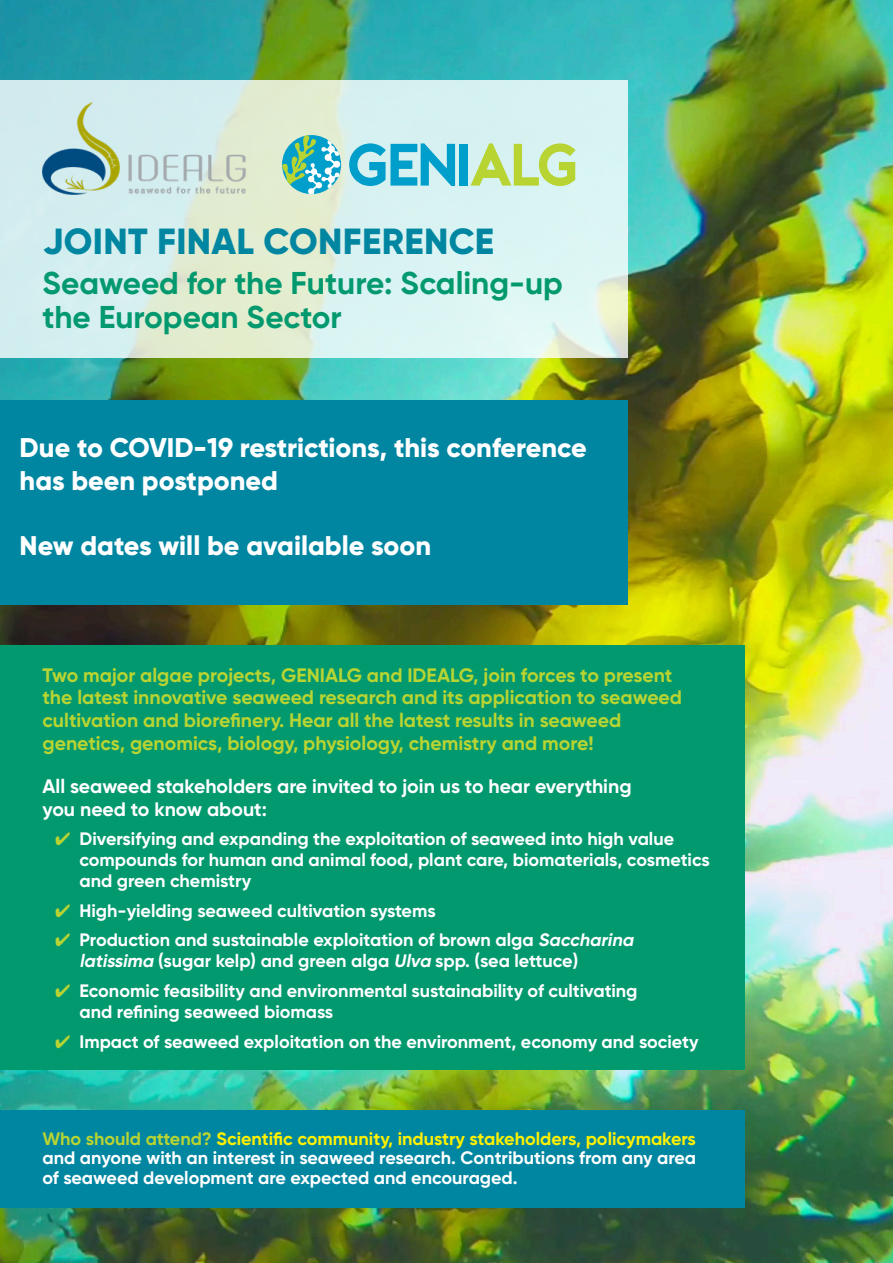
<style>
.page{position:relative;width:893px;height:1263px;background:#fff}
.page>*{position:absolute;margin:0;border:0;box-sizing:border-box;transform-origin:0 0}
.t1{font:800 36.3px "Gilroy";letter-spacing:.01em;color:#0086a1}
.t2{font:700 31.5px/34.5px "Gilroy";color:#03996f}
.t3{font:800 27px/32.4px "Gilroy";color:#fff}
.t4{font:700 19.5px/22.5px "Gilroy";color:#b8d432}
.t5{font:700 19.5px/22.5px "Gilroy";color:#fff}
.t6{font:700 18px/21px "Gilroy";color:#fff}
.s1{color:#b8d432}
.s2{font-style:italic}
.s3{color:#fff101}
</style>
<div class="page">
<img style="left:0;top:0;width:893px;height:1263px">
<svg style="left:0;top:81px;width:628px;height:277px;background:#daf0e8"></svg>
<div style="left:0;top:645px;width:744px;height:425px;background:#03996f"></div>
<div style="left:0;top:400px;width:628px;height:204px;background:#0086a1"></div>
<div style="left:0;top:1110px;width:744px;height:97px;background:#0086a1"></div>
<svg style="left:349px;top:143px;width:106px;height:43px;background:#5fc2db"></svg>
<div style="left:460px;top:144px;width:8px;height:42px;background:#009eca"></div>
<svg style="left:471px;top:143px;width:105px;height:43px;background:#c8e498"></svg>
<svg style="left:281px;top:135px;width:59px;height:59px;background:#72c5bc"></svg>
<img style="left:42px;top:102px;width:204px;height:93px">
<p class="t1" style="left:43px;top:219px;width:453px">JOINT FINAL CONFERENCE</p>
<p class="t2" style="left:43px;top:265px;width:522px">Seaweed for the Future: Scaling-up the European Sector</p>
<p class="t3" style="left:20px;top:431px;width:569px">Due to COVID-19 restrictions, this conference has been postponed</p>
<p class="t3" style="left:20px;top:529px;width:413px">New dates will be available soon</p>
<p class="t4" style="left:43px;top:664px;width:641px">Two major algae projects, GENIALG and IDEALG, join forces to present the latest innovative seaweed research and its application to seaweed cultivation and biorefinery. Hear all the latest results in seaweed genetics, genomics, biology, physiology, chemistry and more!</p>
<p class="t5" style="left:43px;top:775px;width:590px">All seaweed stakeholders are invited to join us to hear everything you need to know about:</p>
<p class="t6" style="left:80px;top:828px;width:632px;text-indent:-24px"><span class="s1">✔</span> Diversifying and expanding the exploitation of seaweed into high value compounds for human and animal food, plant care, biomaterials, cosmetics and green chemistry</p>
<p class="t6" style="left:55px;top:900px;width:382px"><span class="s1">✔</span> High-yielding seaweed cultivation systems</p>
<p class="t6" style="left:80px;top:929px;width:559px;text-indent:-24px"><span class="s1">✔</span> Production and sustainable exploitation of brown alga <span class="s2">Saccharina latissima</span> (sugar kelp) and green alga <span class="s2">Ulva</span> spp. (sea lettuce)</p>
<p class="t6" style="left:80px;top:980px;width:560px;text-indent:-24px"><span class="s1">✔</span> Economic feasibility and environmental sustainability of cultivating and refining seaweed biomass</p>
<p class="t6" style="left:55px;top:1031px;width:645px"><span class="s1">✔</span> Impact of seaweed exploitation on the environment, economy and society</p>
<p class="t6" style="left:43px;top:1129px;width:655px;line-height:19.5px;text-align:justify"><span class="s1">Who should attend?</span> <span class="s3">Scientific community, industry stakeholders, policymakers </span>and anyone with an interest in seaweed research. Contributions from any area of seaweed development are expected and encouraged.</p>
</div>
